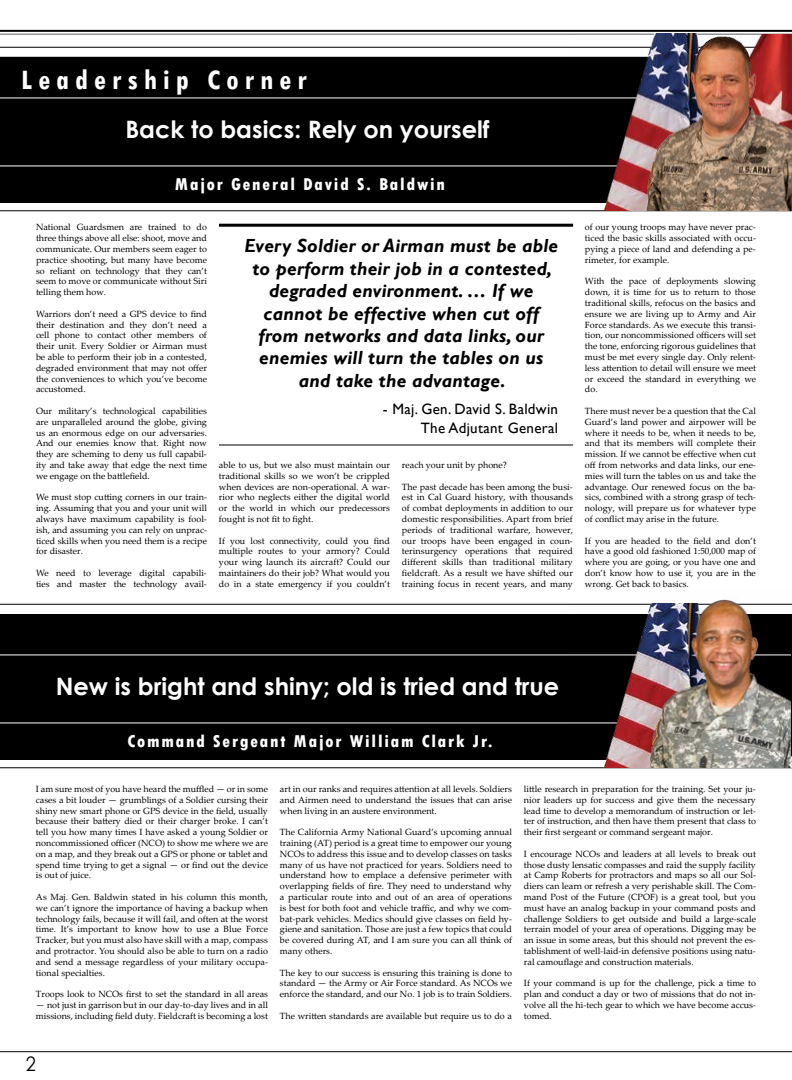
<style>
.page{position:relative;width:792px;height:1080px;background:#fff}
.page>*{position:absolute;margin:0;border:0;box-sizing:border-box;transform-origin:0 0}
.t1{font:700 condensed 30px "Tw Cen";letter-spacing:.2em;color:#fff}
.t2{font:700 24px "Century Gothic";color:#fff}
.t3{font:20px "Century Gothic";color:#000;scale:.91 1}
.t4{font:italic 700 19px/22.4px "Gill Sans";letter-spacing:.01em;color:#000;text-align:center}
.t5{font:800 condensed 18px "Tw Cen";letter-spacing:.1em;color:#fff}
.t6{font:15px/18.5px "Gill Sans";letter-spacing:.02em;color:#000;text-align:right}
.t7{font:9px/10.8px "Palatino Linotype";color:#000;text-align:justify}
</style>
<div class="page">
<hr style="left:0;top:30px;width:792px;height:2px;background:#000">
<hr style="left:0;top:33px;width:792px;height:2px;background:#939598">
<hr style="left:0;top:1051px;width:792px;height:1px;background:#000">
<svg style="left:0;top:47px;width:792px;height:164px"></svg>
<div style="left:0;top:57px;width:569px;height:146px;background:#000"></div>
<div style="left:0;top:97px;width:569px;height:69px;background:#000"></div>
<img style="left:569px;top:46px;width:71px;height:164px">
<img style="left:640px;top:34px;width:152px;height:176px">
<svg style="left:0;top:604px;width:792px;height:164px"></svg>
<div style="left:0;top:614px;width:792px;height:145px;background:#000"></div>
<svg style="left:0;top:654px;width:569px;height:69px"></svg>
<img style="left:569px;top:603px;width:71px;height:164px">
<img style="left:640px;top:599px;width:152px;height:168px">
<hr style="left:791px;top:630px;width:1px;height:126px;background:#000">
<hr style="left:219px;top:224px;width:354px;height:3px;background:#000">
<hr style="left:219px;top:444px;width:354px;height:2px;background:#000">
<h1 class="t1" style="left:21px;top:62px;width:287px">Leadership Corner</h1>
<h2 class="t2" style="left:125px;top:111px;width:366px">Back to basics: Rely on yourself</h2>
<h3 class="t5" style="left:175px;top:174px;width:272px">Major General David S. Baldwin</h3>
<p class="t7" style="left:36px;top:222px;width:173px">National Guardsmen are trained to do three things above all else: shoot, move and communicate. Our members seem eager to practice shooting, but many have become so reliant on technology that they can’t seem to move or communicate without Siri telling them how.</p>
<p class="t7" style="left:36px;top:308px;width:173px">Warriors don’t need a GPS device to find their destination and they don’t need a cell phone to contact other members of their unit. Every Soldier or Airman must be able to perform their job in a contested, degraded environment that may not offer the conveniences to which you’ve become accustomed.</p>
<p class="t7" style="left:36px;top:405px;width:173px">Our military’s technological capabilities are unparalleled around the globe, giving us an enormous edge on our adversaries.<br>And our enemies know that. Right now they are scheming to deny us full capabil&shy;ity and take away that edge the next time we engage on the battlefield.</p>
<p class="t7" style="left:36px;top:492px;width:173px">We must stop cutting corners in our train&shy;ing. Assuming that you and your unit will always have maximum capability is fool&shy;ish, and assuming you can rely on unprac&shy;ticed skills when you need them is a recipe for disaster.</p>
<p class="t7" style="left:36px;top:567px;width:172px">We need to leverage digital capabili&shy;ties and master the technology avail-</p>
<h3 class="t4" style="left:244px;top:235px;width:315px">Every Soldier or Airman must be able to perform their job in a contested, degraded environment. … If we cannot be effective when cut off from networks and data links, our enemies will turn the tables on us and take the advantage.</h3>
<h3 class="t6" style="left:383px;top:400px;width:177px">- Maj. Gen. David S. Baldwin<br>The Adjutant General</h3>
<p class="t7" style="left:219px;top:459px;width:173px">able to us, but we also must maintain our traditional skills so we won’t be crippled when devices are non-operational. A war&shy;rior who neglects either the digital world or the world in which our predecessors fought is not fit to fight.</p>
<p class="t7" style="left:219px;top:535px;width:173px">If you lost connectivity, could you find multiple routes to your armory? Could your wing launch its aircraft? Could our maintainers do their job? What would you do in a state emergency if you couldn’t</p>
<p class="t7" style="left:402px;top:459px;width:106px">reach your unit by phone?</p>
<p class="t7" style="left:402px;top:481px;width:173px">The past decade has been among the busi&shy;est in Cal Guard history, with thousands of combat deployments in addition to our domestic responsibilities. Apart from brief periods of traditional warfare, however, our troops have been engaged in coun&shy;terinsurgency operations that required different skills than traditional military fieldcraft. As a result we have shifted our training focus in recent years, and many</p>
<p class="t7" style="left:585px;top:222px;width:173px">of our young troops may have never prac&shy;ticed the basic skills associated with occu&shy;pying a piece of land and defending a pe&shy;rimeter, for example.</p>
<p class="t7" style="left:585px;top:276px;width:173px">With the pace of deployments slowing down, it is time for us to return to those traditional skills, refocus on the basics and ensure we are living up to Army and Air Force standards. As we execute this transi&shy;tion, our noncommissioned officers will set the tone, enforcing rigorous guidelines that must be met every single day. Only relent&shy;less attention to detail will ensure we meet or exceed the standard in everything we do.</p>
<p class="t7" style="left:585px;top:405px;width:173px">There must never be a question that the Cal Guard’s land power and airpower will be where it needs to be, when it needs to be, and that its members will complete their mission. If we cannot be effective when cut off from networks and data links, our ene&shy;mies will turn the tables on us and take the advantage. Our renewed focus on the ba&shy;sics, combined with a strong grasp of tech&shy;nology, will prepare us for whatever type of conflict may arise in the future.</p>
<p class="t7" style="left:585px;top:535px;width:173px">If you are headed to the field and don’t have a good old fashioned 1:50,000 map of where you are going, or you have one and don’t know how to use it, you are in the wrong. Get back to basics.</p>
<h2 class="t2" style="left:56px;top:668px;width:505px">New is bright and shiny; old is tried and true</h2>
<h3 class="t5" style="left:127px;top:731px;width:367px">Command Sergeant Major William Clark Jr.</h3>
<p class="t7" style="left:36px;top:783px;width:234px">I am sure most of you have heard the muffled — or in some cases a bit louder — grumblings of a Soldier cursing their shiny new smart phone or GPS device in the field, usually because their battery died or their charger broke. I can’t tell you how many times I have asked a young Soldier or noncommissioned officer (NCO) to show me where we are on a map, and they break out a GPS or phone or tablet and spend time trying to get a signal — or find out the device is out of juice.</p>
<p class="t7" style="left:36px;top:891px;width:234px">As Maj. Gen. Baldwin stated in his column this month, we can’t ignore the importance of having a backup when technology fails, because it will fail, and often at the worst time. It’s important to know how to use a Blue Force Tracker, but you must also have skill with a map, compass and protractor. You should also be able to turn on a radio and send a message regardless of your military occupa&shy;tional specialties.</p>
<p class="t7" style="left:36px;top:988px;width:234px">Troops look to NCOs first to set the standard in all areas</p>
<p class="t7" style="left:36px;top:999px;width:234px">— not just in garrison but in our day-to-day lives and in all missions, including field duty. Fieldcraft is becoming a lost</p>
<p class="t7" style="left:280px;top:783px;width:234px">art in our ranks and requires attention at all levels. Soldiers and Airmen need to understand the issues that can arise when living in an austere environment.</p>
<p class="t7" style="left:280px;top:826px;width:234px">The California Army National Guard’s upcoming annual training (AT) period is a great time to empower our young NCOs to address this issue and to develop classes on tasks many of us have not practiced for years. Soldiers need to understand how to emplace a defensive perimeter with overlapping fields of fire. They need to understand why a particular route into and out of an area of operations is best for both foot and vehicle traffic, and why we com&shy;bat-park vehicles. Medics should give classes on field hy&shy;giene and sanitation. Those are just a few topics that could be covered during AT, and I am sure you can all think of many others.</p>
<p class="t7" style="left:280px;top:967px;width:234px">The key to our success is ensuring this training is done to standard — the Army or Air Force standard. As NCOs we enforce the standard, and our No. 1 job is to train Soldiers.</p>
<p class="t7" style="left:280px;top:1010px;width:234px">The written standards are available but require us to do a</p>
<p class="t7" style="left:524px;top:783px;width:234px">little research in preparation for the training. Set your ju&shy;nior leaders up for success and give them the necessary lead time to develop a memorandum of instruction or let&shy;ter of instruction, and then have them present that class to their first sergeant or command sergeant major.</p>
<p class="t7" style="left:524px;top:848px;width:234px">I encourage NCOs and leaders at all levels to break out those dusty lensatic compasses and raid the supply facility at Camp Roberts for protractors and maps so all our Sol&shy;diers can learn or refresh a very perishable skill. The Com&shy;mand Post of the Future (CPOF) is a great tool, but you must have an analog backup in your command posts and challenge Soldiers to get outside and build a large-scale terrain model of your area of operations. Digging may be an issue in some areas, but this should not prevent the es&shy;tablishment of well-laid-in defensive positions using natu&shy;ral camouflage and construction materials.</p>
<p class="t7" style="left:524px;top:978px;width:234px">If your command is up for the challenge, pick a time to plan and conduct a day or two of missions that do not in&shy;volve all the hi-tech gear to which we have become accus&shy;tomed.</p>
<h3 class="t3" style="left:26px;top:1050px;width:13px">2</h3>
</div>
